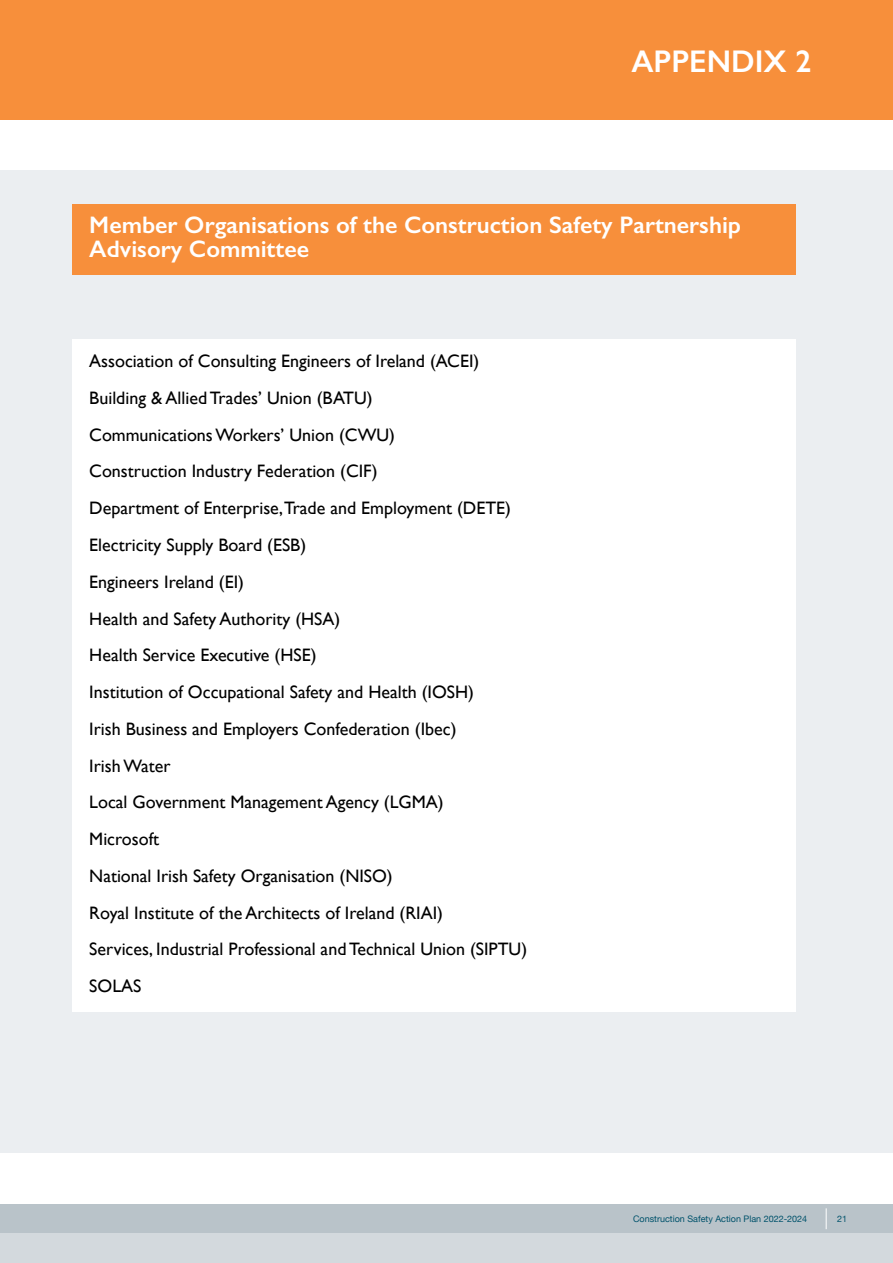
<style>
.page{position:relative;width:893px;height:1263px;background:#fff}
.page>*{position:absolute;margin:0;border:0;box-sizing:border-box;transform-origin:0 0}
.t1{font:600 31.5px "Gill Sans";color:#fff}
.t2{font:600 24px/24px "Gill Sans";color:#fff}
.t3{font:18px/36.8px "Gill Sans";color:#000}
.t4{font:9px "Helvetica Neue";color:#00526b}
</style>
<div class="page">
<div style="left:0;top:1204px;width:893px;height:29px;background:#b9c3c9"></div>
<div style="left:0;top:1232px;width:893px;height:31px;background:#d3d9dd"></div>
<svg style="left:826px;top:1208px;width:1px;height:21px"></svg>
<div style="left:0;top:170px;width:893px;height:982px;background:#ebeef1"></div>
<div style="left:0;top:0;width:893px;height:120px;background:#f78f3b"></div>
<div style="left:72px;top:204px;width:724px;height:70px;background:#f78f3b"></div>
<div style="left:72px;top:340px;width:724px;height:672px;background:#fff"></div>
<h1 class="t1" style="left:631px;top:42px;width:182px">APPENDIX 2</h1>
<h2 class="t2" style="left:89px;top:213px;width:653px">Member Organisations of the Construction Safety Partnership<br>Advisory Committee</h2>
<p class="t3" style="left:89px;top:342px;width:439px">Association of Consulting Engineers of Ireland (ACEI)<br>Building &amp; Allied Trades’ Union (BATU)<br>Communications Workers’ Union (CWU)<br>Construction Industry Federation (CIF)<br>Department of Enterprise,Trade and Employment (DETE)<br>Electricity Supply Board (ESB)<br>Engineers Ireland (EI)<br>Health and Safety Authority (HSA)<br>Health Service Executive (HSE)<br>Institution of Occupational Safety and Health (IOSH)<br>Irish Business and Employers Confederation (Ibec)<br>Irish Water<br>Local Government Management Agency (LGMA)<br>Microsoft<br>National Irish Safety Organisation (NISO)<br>Royal Institute of the Architects of Ireland (RIAI)<br>Services, Industrial Professional and Technical Union (SIPTU)<br>SOLAS</p>
<p class="t4" style="left:633px;top:1212px;width:176px">Construction Safety Action Plan 2022-2024</p>
<p class="t4" style="left:837px;top:1212px;width:12px">21</p>
</div>
